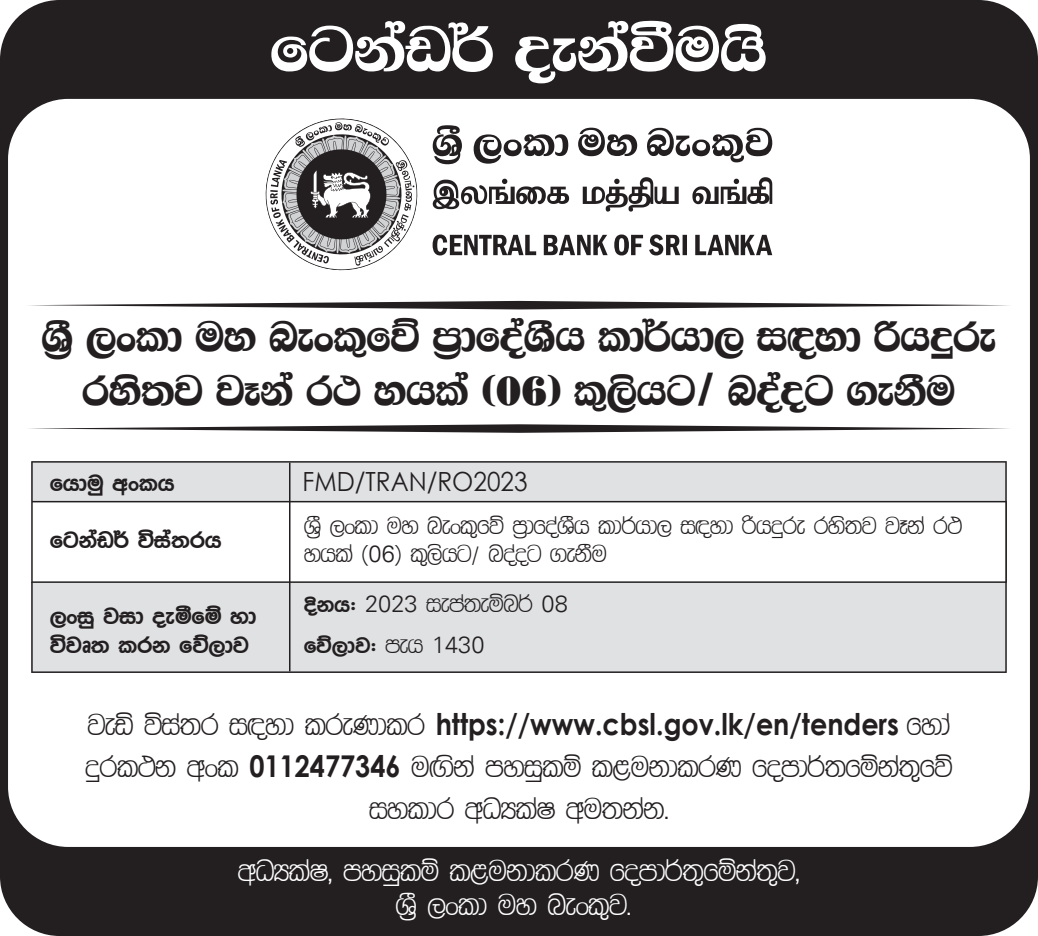
<style>
.page{position:relative;width:1038px;height:936px;background:#fff}
.page>*{position:absolute;margin:0;border:0;box-sizing:border-box;transform-origin:0 0}
.t1{font:68.4px "FM Samanthax";color:#fff}
.t2{font:45px/54px "FM Samanthax";color:#231f20;text-align:center;scale:.96 1}
.t3{font:700 30px "Century Gothic";color:#231f20;scale:.9 1}
.t4{font:29.1px/42px "FM Rashmeex";color:#231f20;text-align:center}
.t5{font:29.1px/34.8px "FM Rashmeex";color:#fff;text-align:center}
.t6{font:26.4px "Century Gothic";color:#231f20;scale:.92 1}
.t7{font:24.6px/29.7px "FM Ganganeex";color:#231f20}
.t8{font:23.7px/41.7px "FM Rashmeex";color:#231f20}
.s1{font-family:"FM Ganganeex"}
.s2{font-family:"FM Rashmeex";font-weight:400;font-size:29.1px}
.s3{font-family:"Century Gothic";font-weight:700;font-size:30px}
</style>
<div class="page">
<div style="left:0;top:0;width:1037px;height:935px;background:#231f20;border-radius:60px"></div>
<div style="left:8px;top:99px;width:1021px;height:747px;background:#fff;border-radius:60px"></div>
<svg style="left:432px;top:125px;width:340px;height:130px"></svg>
<svg style="left:265px;top:118px;width:153px;height:153px"></svg>
<div style="left:31px;top:461px;width:975px;height:212px;background:#e0e1e3"></div>
<svg style="left:31px;top:501px;width:975px;height:82px"></svg>
<hr style="left:289px;top:462px;width:1px;height:209px;background:#231f20">
<svg style="left:29px;top:424px;width:980px;height:9px"></svg>
<svg style="left:29px;top:301px;width:980px;height:8px"></svg>
<h1 class="t1" style="left:271px;top:16px;width:540px">fgkav¾ oekaùuhs</h1>
<h2 class="t2" style="left:42px;top:311px;width:995px">Y%S,xld uy nexl=fõ m%dfoaYSh ld¾hd, i|yd ßhÿre rys;j jEka r: yhla ^06&amp; l=,shg$ noaog .ekSu</h2>
<p class="t7" style="left:50px;top:468px;width:126px">FHDUQWXLH</p>
<p class="t6" style="left:302px;top:462px;width:246px">FMD/TRAN/RO2023</p>
<p class="t7" style="left:50px;top:525px;width:173px">FGKAV¾ ÚIA;RH</p>
<p class="t8" style="left:304px;top:512px;width:659px;line-height:28.2px">Y%S,XLD UY NEXL=FÕ M%DFOAYSH LD¾HD, I|YD ßHŸRE RYS;J JEKA R:<br>YHLA ^06&amp; L=,SHG$ NOAOG .EKSU</p>
<p class="t7" style="left:50px;top:601px;width:208px">,XIQJID OEÓFÏ YD<br>ÚJD; LRK FÕ,DJ</p>
<p class="t8" style="left:304px;top:582px;width:265px"><span class="s1">ÈKH(</span> 2023 IEMA;EÏN¾ 08<br><span class="s1">FÕ,DJ(</span> MEH 1430</p>
<p class="t3" style="left:88px;top:701px;width:959px"><span class="s2">JEÄ ÚIA;R I|YD LREKDLR</span> https://www.cbsl.gov.lk/en/tenders <span class="s2">FYDA</span></p>
<p class="t4" style="left:86px;top:746px;width:868px">ŸRL:K WXL <span class="s3">0112477346</span> UÕSKA MYIQLÏ L&lt;UKDLRK FOMD¾;FÏKA;=FÕ<br>IYLDR WOHLAI WU;KAK'</p>
<p class="t5" style="left:238px;top:853px;width:563px">WOHLAI" MYIQLÏ L&lt;UKDLRK FOMD¾;=FÏKA;=J"<br>Y%S,XLD UY NEXL=J'</p>
</div>
